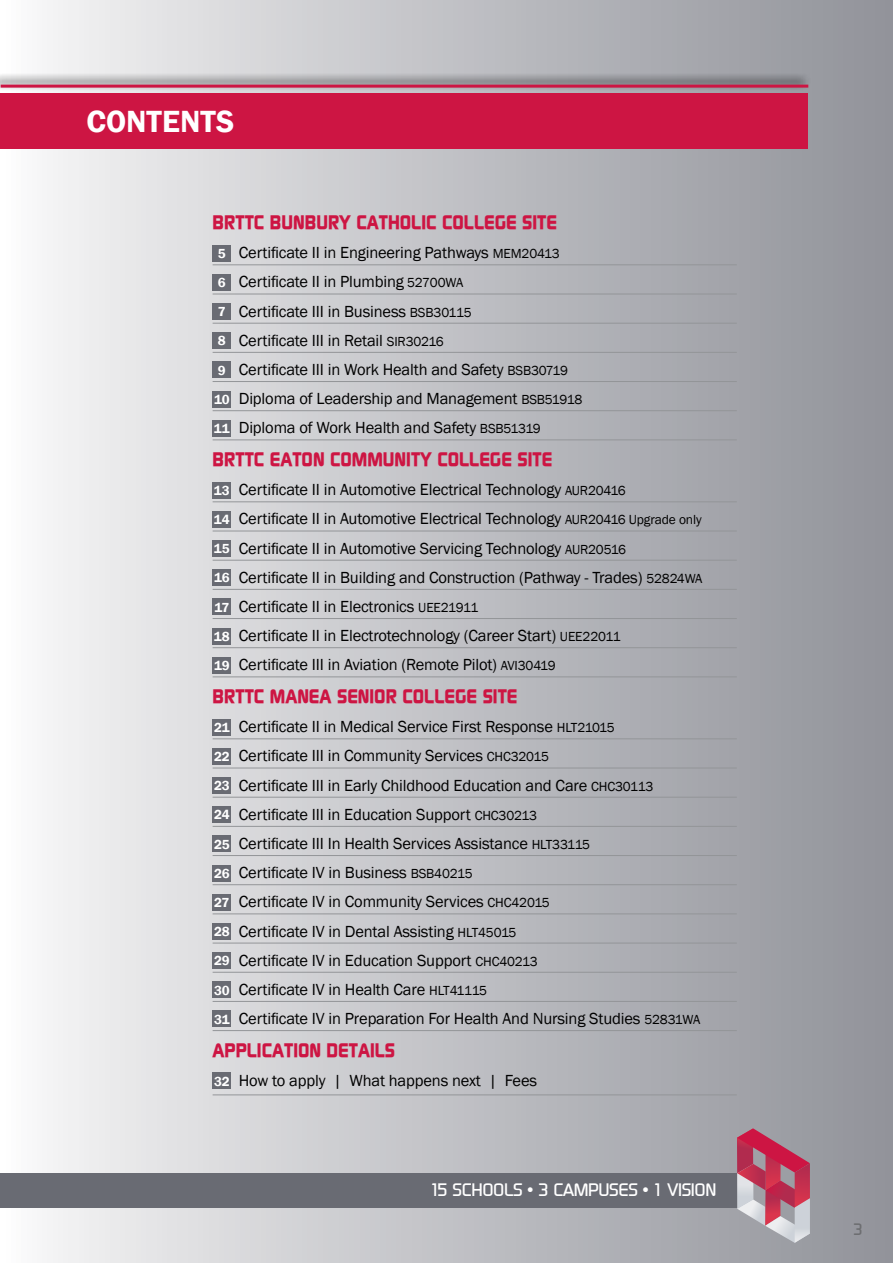
<style>
.page{position:relative;width:893px;height:1263px;background:#fff}
.page>*{position:absolute;margin:0;border:0;box-sizing:border-box;transform-origin:0 0}
.t1{font:600 31.5px "Franklin Gothic";color:#fff}
.t2{font:700 19.5px "Continuum";color:#cd1543}
.t3{font:500 18px "Continuum";letter-spacing:-.02em;color:#fff}
.t4{font:16.5px/29.1px "Franklin Gothic";letter-spacing:-.01em;color:#000}
.t5{font:500 16.5px "Continuum";color:#6d6e71}
.s1{font-weight:600;font-size:13.5px;color:#fff}
.s2{font-size:13.5px}
.s3{font-family:"Bahamas Plain";font-weight:400}
</style>
<div class="page">
<div style="left:0;top:0;width:893px;height:1263px;background:linear-gradient(to right,#f6f6f7,#8e9097)"></div>
<div style="left:0;top:1173px;width:737px;height:35px;background:#696b73"></div>
<svg style="left:737px;top:1128px;width:73px;height:115px;background:#ba778a"></svg>
<hr style="left:213px;top:265px;width:524px;height:1px;background:#939598">
<hr style="left:213px;top:294px;width:524px;height:1px;background:#939598">
<hr style="left:213px;top:323px;width:524px;height:1px;background:#939598">
<hr style="left:213px;top:352px;width:524px;height:1px;background:#939598">
<hr style="left:213px;top:381px;width:524px;height:1px;background:#939598">
<hr style="left:213px;top:410px;width:524px;height:1px;background:#939598">
<hr style="left:213px;top:440px;width:524px;height:1px;background:#939598">
<hr style="left:213px;top:502px;width:524px;height:1px;background:#939598">
<hr style="left:213px;top:531px;width:524px;height:1px;background:#939598">
<hr style="left:213px;top:560px;width:524px;height:1px;background:#939598">
<hr style="left:213px;top:589px;width:524px;height:1px;background:#939598">
<hr style="left:213px;top:618px;width:524px;height:1px;background:#939598">
<hr style="left:213px;top:647px;width:524px;height:1px;background:#939598">
<hr style="left:213px;top:677px;width:524px;height:1px;background:#939598">
<hr style="left:213px;top:738px;width:524px;height:1px;background:#939598">
<hr style="left:213px;top:768px;width:524px;height:1px;background:#939598">
<hr style="left:213px;top:797px;width:524px;height:1px;background:#939598">
<hr style="left:213px;top:826px;width:524px;height:1px;background:#939598">
<hr style="left:213px;top:855px;width:524px;height:1px;background:#939598">
<hr style="left:213px;top:884px;width:524px;height:1px;background:#939598">
<hr style="left:213px;top:914px;width:524px;height:1px;background:#939598">
<hr style="left:213px;top:943px;width:524px;height:1px;background:#939598">
<hr style="left:213px;top:972px;width:524px;height:1px;background:#939598">
<hr style="left:213px;top:1001px;width:524px;height:1px;background:#939598">
<hr style="left:213px;top:1030px;width:524px;height:1px;background:#939598">
<hr style="left:213px;top:1094px;width:524px;height:1px;background:#939598">
<div style="left:213px;top:245px;width:18px;height:16px;background:#696b73"></div>
<div style="left:213px;top:274px;width:18px;height:16px;background:#696b73"></div>
<div style="left:213px;top:303px;width:18px;height:17px;background:#696b73"></div>
<div style="left:213px;top:333px;width:18px;height:16px;background:#696b73"></div>
<div style="left:213px;top:362px;width:18px;height:16px;background:#696b73"></div>
<div style="left:213px;top:391px;width:18px;height:16px;background:#696b73"></div>
<div style="left:213px;top:420px;width:18px;height:16px;background:#696b73"></div>
<div style="left:213px;top:482px;width:18px;height:16px;background:#696b73"></div>
<div style="left:213px;top:511px;width:18px;height:16px;background:#696b73"></div>
<div style="left:213px;top:540px;width:18px;height:17px;background:#696b73"></div>
<div style="left:213px;top:570px;width:18px;height:16px;background:#696b73"></div>
<div style="left:213px;top:599px;width:18px;height:16px;background:#696b73"></div>
<div style="left:213px;top:628px;width:18px;height:16px;background:#696b73"></div>
<div style="left:213px;top:657px;width:18px;height:16px;background:#696b73"></div>
<div style="left:213px;top:719px;width:18px;height:16px;background:#696b73"></div>
<div style="left:213px;top:748px;width:18px;height:16px;background:#696b73"></div>
<div style="left:213px;top:777px;width:18px;height:17px;background:#696b73"></div>
<div style="left:213px;top:807px;width:18px;height:16px;background:#696b73"></div>
<div style="left:213px;top:836px;width:18px;height:16px;background:#696b73"></div>
<div style="left:213px;top:865px;width:18px;height:16px;background:#696b73"></div>
<div style="left:213px;top:894px;width:18px;height:16px;background:#696b73"></div>
<div style="left:213px;top:923px;width:18px;height:16px;background:#696b73"></div>
<div style="left:213px;top:952px;width:18px;height:17px;background:#696b73"></div>
<div style="left:213px;top:982px;width:18px;height:16px;background:#696b73"></div>
<div style="left:213px;top:1011px;width:18px;height:16px;background:#696b73"></div>
<div style="left:213px;top:1073px;width:18px;height:16px;background:#696b73"></div>
<div style="left:1px;top:94px;width:807px;height:55px;background:#cd1543"></div>
<div style="left:0;top:73px;width:812px;height:18px;background:#000;opacity:.75"></div>
<hr style="left:1px;top:85px;width:807px;height:3px;background:#cd1543">
<h1 class="t1" style="left:86px;top:102px;width:150px">CONTENTS</h1>
<p class="t2" style="left:213px;top:209px;width:346px">BRTTC BUNBURY CATHOLIC COLLEGE SITE</p>
<p class="t4" style="left:214px;top:239px;width:370px"><span class="s1">5</span> Certificate II in Engineering Pathways <span class="s2">MEM20413<br></span><span class="s1">6</span> Certificate II in Plumbing <span class="s2">52700WA<br></span><span class="s1">7</span> Certificate III in Business <span class="s2">BSB30115<br></span><span class="s1">8</span> Certificate III in Retail <span class="s2">SIR30216<br></span><span class="s1">9</span> Certificate III in Work Health and Safety <span class="s2">BSB30719<br></span><span class="s1">10</span> Diploma of Leadership and Management <span class="s2">BSB51918<br></span><span class="s1">11</span> Diploma of Work Health and Safety <span class="s2">BSB51319</span></p>
<p class="t2" style="left:213px;top:446px;width:341px">BRTTC EATON COMMUNITY COLLEGE SITE</p>
<p class="t4" style="left:214px;top:476px;width:490px"><span class="s1">13</span> Certificate II in Automotive Electrical Technology <span class="s2">AUR20416<br></span><span class="s1">14</span> Certificate II in Automotive Electrical Technology <span class="s2">AUR20416 Upgrade only </span><span class="s1">15</span> Certificate II in Automotive Servicing Technology <span class="s2">AUR20516<br></span><span class="s1">16</span> Certificate II in Building and Construction (Pathway - Trades) <span class="s2">52824WA </span><span class="s1">17</span> Certificate II in Electronics <span class="s2">UEE21911<br></span><span class="s1">18</span> Certificate II in Electrotechnology (Career Start) <span class="s2">UEE22011<br></span><span class="s1">19</span> Certificate III in Aviation (Remote Pilot) <span class="s2">AVI30419</span></p>
<p class="t2" style="left:213px;top:683px;width:306px">BRTTC MANEA SENIOR COLLEGE SITE</p>
<p class="t4" style="left:214px;top:713px;width:488px"><span class="s1">21</span> Certificate II in Medical Service First Response <span class="s2">HLT21015<br></span><span class="s1">22</span> Certificate III in Community Services <span class="s2">CHC32015<br></span><span class="s1">23</span> Certificate III in Early Childhood Education and Care <span class="s2">CHC30113<br></span><span class="s1">24</span> Certificate III in Education Support <span class="s2">CHC30213<br></span><span class="s1">25</span> Certificate III In Health Services Assistance <span class="s2">HLT33115<br></span><span class="s1">26</span> Certificate IV in Business <span class="s2">BSB40215<br></span><span class="s1">27</span> Certificate IV in Community Services <span class="s2">CHC42015<br></span><span class="s1">28</span> Certificate IV in Dental Assisting <span class="s2">HLT45015<br></span><span class="s1">29</span> Certificate IV in Education Support <span class="s2">CHC40213<br></span><span class="s1">30</span> Certificate IV in Health Care <span class="s2">HLT41115<br></span><span class="s1">31</span> Certificate IV in Preparation For Health And Nursing Studies <span class="s2">52831WA</span></p>
<p class="t2" style="left:213px;top:1037px;width:184px">APPLICATION DETAILS</p>
<p class="t4" style="left:214px;top:1066px;width:325px"><span class="s1">32</span> How to apply | What happens next | Fees</p>
<p class="t3" style="left:430px;top:1178px;width:288px"><span class="s3">1</span>5 SCHOOLS • 3 CAMPUSES • <span class="s3">1</span> VISION</p>
<p class="t5" style="left:853px;top:1218px;width:12px">3</p>
</div>
